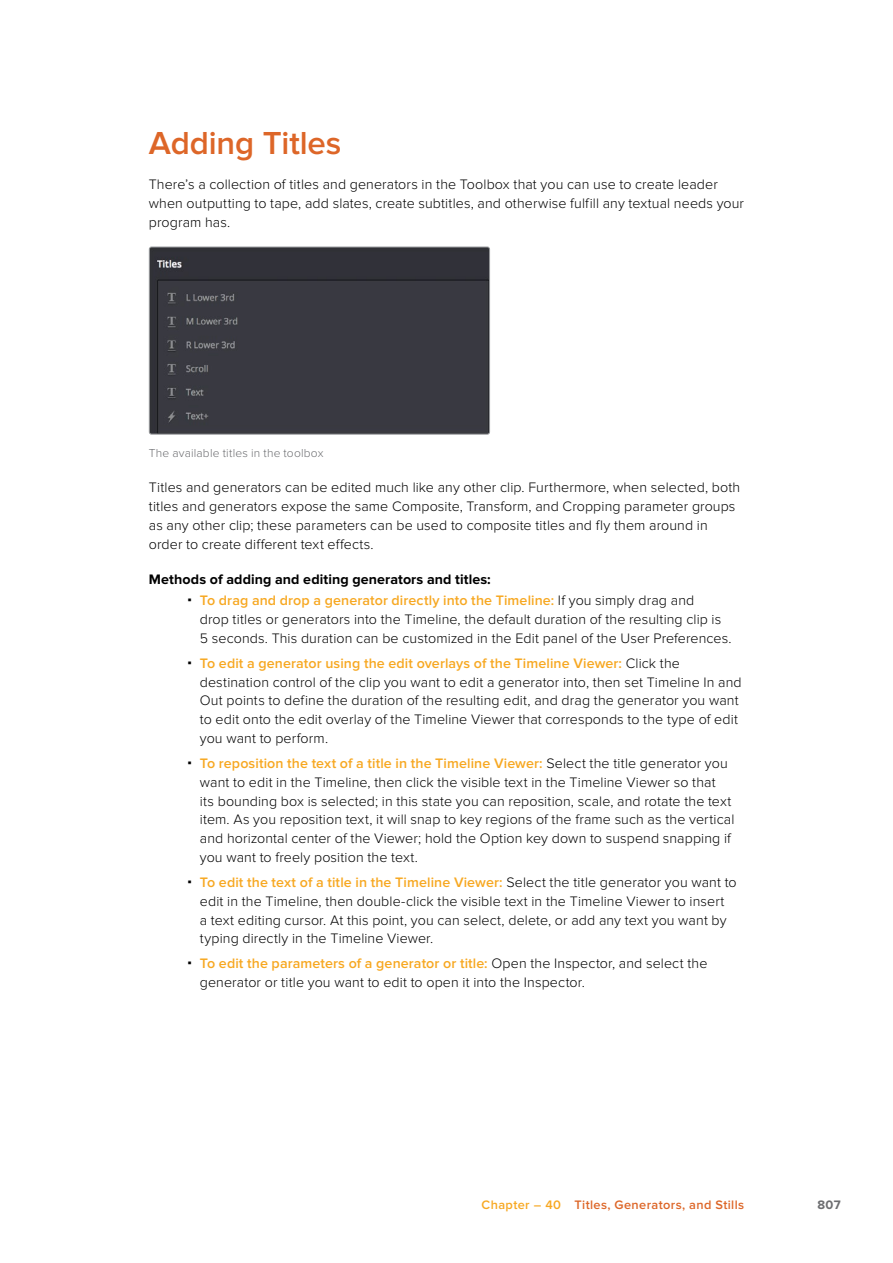
<style>
.page{position:relative;width:893px;height:1263px;background:#fff}
.page>*{position:absolute;margin:0;border:0;box-sizing:border-box;transform-origin:0 0}
.t1{font:600 33px "Proxima Nova";letter-spacing:-.005em;color:#dd6628}
.t2{font:300 14.25px/18.8px "Proxima Nova";letter-spacing:.005em;color:#000}
.t3{font:600 14.25px/20.9px "Proxima Nova";letter-spacing:.005em;color:#f7a822}
.t4{font:600 12.75px "Proxima Nova";letter-spacing:.03em;color:#dd6628}
.t5{font:700 12.75px "Proxima Nova";color:#6d6e71}
.t6{font:300 12px "Proxima Nova";letter-spacing:.015em;color:#6d6e71}
.s1{font-weight:700;color:#000}
.s2{font-weight:300;color:#000}
.s3{font-weight:600;color:#f7a822}
.s4{color:#f7a822}
</style>
<div class="page">
<img style="left:149px;top:247px;width:341px;height:186px">
<div style="left:149px;top:247px;width:341px;height:188px;border:1px solid #939598;border-radius:2px"></div>
<h1 class="t1" style="left:149px;top:124px;width:194px">Adding Titles</h1>
<p class="t2" style="left:149px;top:175px;width:597px">There’s a collection of titles and generators in the Toolbox that you can use to create leader when outputting to tape, add slates, create subtitles, and otherwise fulfill any textual needs your program has.</p>
<p class="t6" style="left:149px;top:446px;width:176px">The available titles in the toolbox</p>
<p class="t2" style="left:149px;top:478px;width:593px">Titles and generators can be edited much like any other clip. Furthermore, when selected, both titles and generators expose the same Composite, Transform, and Cropping parameter groups as any other clip; these parameters can be used to composite titles and fly them around in order to create different text effects.</p>
<p class="t3" style="left:200px;top:569px;width:496px;text-indent:-51px"><span class="s1">Methods of adding and editing generators and titles:<br></span>To drag and drop a generator directly into the Timeline: <span class="s2">If you simply drag and</span></p>
<p class="t2" style="left:200px;top:610px;width:533px">drop titles or generators into the Timeline, the default duration of the resulting clip is<br>5 seconds. This duration can be customized in the Edit panel of the User Preferences.</p>
<p class="t2" style="left:200px;top:654px;width:543px"><span class="s3">To edit a generator using the edit overlays of the Timeline Viewer:</span> Click the destination control of the clip you want to edit a generator into, then set Timeline In and Out points to define the duration of the resulting edit, and drag the generator you want to edit onto the edit overlay of the Timeline Viewer that corresponds to the type of edit you want to perform.</p>
<p class="t2" style="left:200px;top:754px;width:536px"><span class="s3">To reposition the text of a title in the Timeline Viewer:</span> Select the title generator you want to edit in the Timeline, then click the visible text in the Timeline Viewer so that<br>its bounding box is selected; in this state you can reposition, scale, and rotate the text item. As you reposition text, it will snap to key regions of the frame such as the vertical and horizontal center of the Viewer; hold the Option key down to suspend snapping if you want to freely position the text.</p>
<p class="t2" style="left:200px;top:873px;width:538px"><span class="s3">To edit the text of a title in the Timeline Viewer:</span> Select the title generator you want to edit in the Timeline, then double-click the visible text in the Timeline Viewer to insert<br>a text editing cursor. At this point, you can select, delete, or add any text you want by typing directly in the Timeline Viewer.</p>
<p class="t2" style="left:200px;top:954px;width:509px"><span class="s3">To edit the parameters of a generator or title:</span> Open the Inspector, and select the generator or title you want to edit to open it into the Inspector.</p>
<p class="t4" style="left:482px;top:1198px;width:264px"><span class="s4">Chapter – 40</span> Titles, Generators, and Stills</p>
<p class="t5" style="left:817px;top:1198px;width:25px">807</p>
</div>
